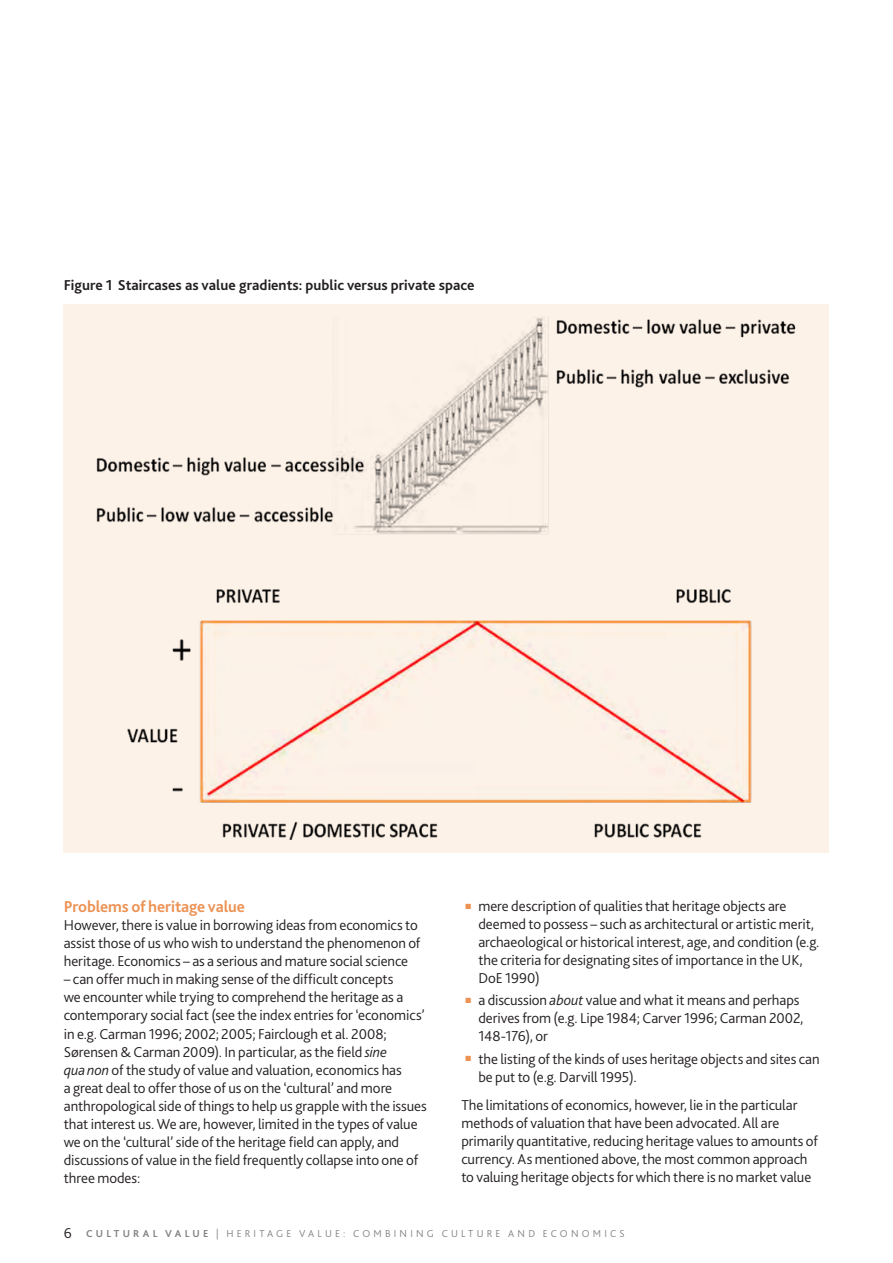
<style>
.page{position:relative;width:893px;height:1263px;background:#fff}
.page>*{position:absolute;margin:0;border:0;box-sizing:border-box;transform-origin:0 0}
.Sub_sub_head{font:700 16.5px "Bliss 2";letter-spacing:-.01em;color:#ec9254}
.Copy{font:300 15px/18px "Bliss 2";letter-spacing:-.005em;color:#231f20}
.t1{font:700 15px "Bliss 2";color:#231f20}
.t2{font:10.5px "Bliss 2 Light 2";letter-spacing:.305em;color:#808285}
.s1{font-style:italic}
.s2{color:#ec9254}
.s3{font-family:"Bliss 2 Bold 2"}
</style>
<div class="page">
<div style="left:64px;top:304px;width:765px;height:549px;background:#fdf2e8"></div>
<img style="left:96px;top:317px;width:700px;height:523px">
<p class="t1" style="left:64px;top:276px;width:412px">Figure 1 Staircases as value gradients: public versus private space</p>
<p class="Sub_sub_head" style="left:64px;top:897px;width:183px">Problems of heritage value</p>
<p class="Copy" style="left:64px;top:916px;width:358px">However, there is value in borrowing ideas from economics to assist those of us who wish to understand the phenomenon of heritage. Economics – as a serious and mature social science</p>
<p class="Copy" style="left:64px;top:970px;width:365px">– can offer much in making sense of the difficult concepts<br>we encounter while trying to comprehend the heritage as a contemporary social fact (see the index entries for ‘economics’ in e.g. Carman 1996; 2002; 2005; Fairclough et al. 2008; Sørensen &amp; Carman 2009). In particular, as the field <span class="s1">sine<br>qua non</span> of the study of value and valuation, economics has<br>a great deal to offer those of us on the ‘cultural’ and more anthropological side of things to help us grapple with the issues that interest us. We are, however, limited in the types of value we on the ‘cultural’ side of the heritage field can apply, and discussions of value in the field frequently collapse into one of three modes:</p>
<p class="Copy" style="left:478px;top:897px;width:343px;text-indent:-13px"><span class="s2">■</span> mere description of qualities that heritage objects are deemed to possess – such as architectural or artistic merit, archaeological or historical interest, age, and condition (e.g. the criteria for designating sites of importance in the UK, DoE 1990)</p>
<p class="Copy" style="left:478px;top:991px;width:327px;text-indent:-13px"><span class="s2">■</span> a discussion <span class="s1">about</span> value and what it means and perhaps derives from (e.g. Lipe 1984; Carver 1996; Carman 2002,<br>148-176), or</p>
<p class="Copy" style="left:478px;top:1049px;width:343px;text-indent:-13px"><span class="s2">■</span> the listing of the kinds of uses heritage objects and sites can be put to (e.g. Darvill 1995).</p>
<p class="Copy" style="left:461px;top:1096px;width:358px">The limitations of economics, however, lie in the particular methods of valuation that have been advocated. All are primarily quantitative, reducing heritage values to amounts of currency. As mentioned above, the most common approach to valuing heritage objects for which there is no market value</p>
<p class="Copy" style="left:64px;top:1224px;width:10px">6</p>
<p class="t2" style="left:86px;top:1227px;width:540px"><span class="s3">CULTURAL VALUE</span> | HERITAGE VALUE: COMBINING CULTURE AND ECONOMICS</p>
</div>
